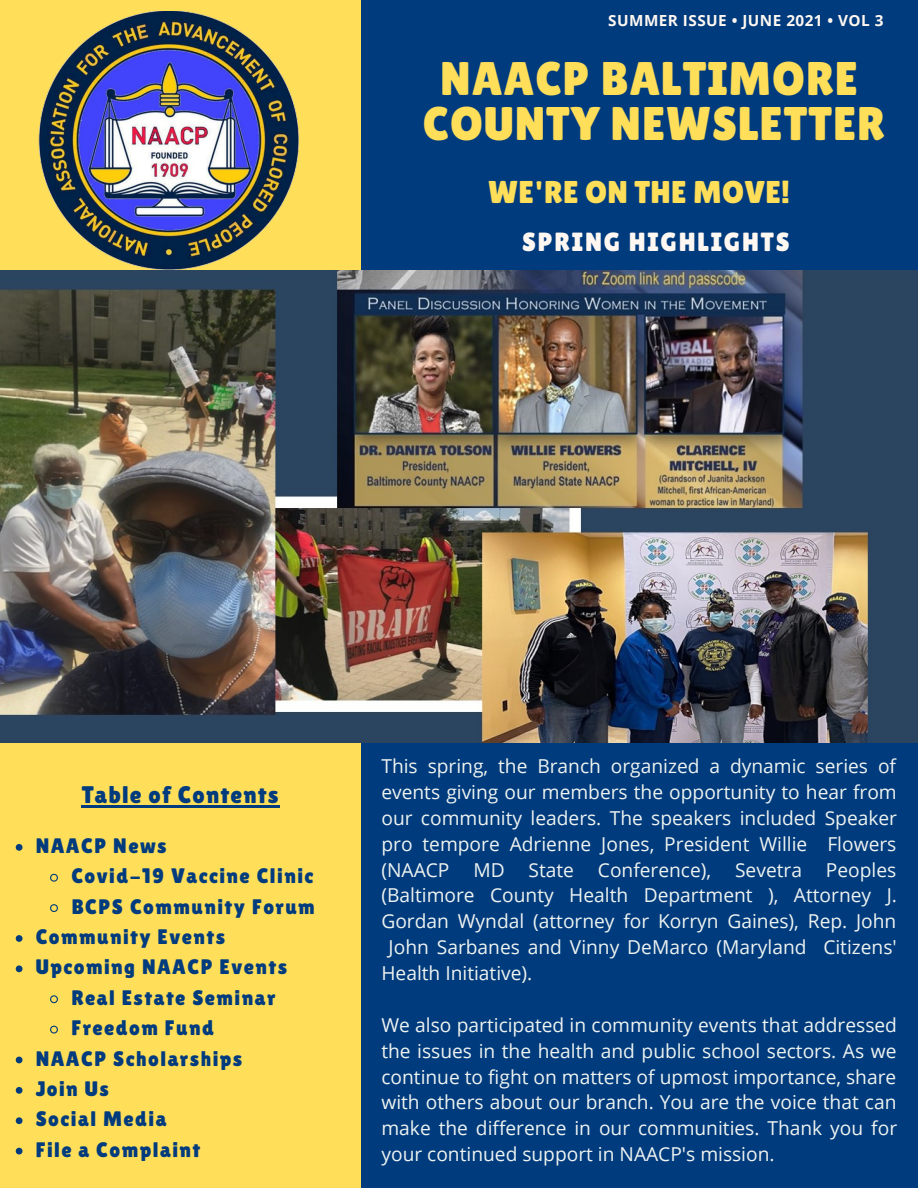
<style>
.page{position:relative;width:918px;height:1188px;background:#003b7d}
.page>*{position:absolute;margin:0;border:0;box-sizing:border-box;transform-origin:0 0}
.t1{font:47.25px "Lilita One";letter-spacing:.02em;color:#ffde59}
.t2{font:31.5px "Lilita One";letter-spacing:.01em;color:#ffde59}
.t3{font:26.25px "Lilita One";letter-spacing:.07em;color:#fff8f2}
.t4{font:24px "Lilita One";letter-spacing:.05em;color:#003b7d}
.t5{font:21px "Lilita One";letter-spacing:.07em;color:#003b7d}
.t6{font:19.2px/25.8px "Open Sans";color:#eef3f1;text-align:justify}
.t7{font:700 15.3px "Open Sans";letter-spacing:.03em;color:#fff8f2}
</style>
<div class="page">
<div style="left:0;top:0;width:360px;height:1188px;background:#ffde59"></div>
<svg style="left:50px;top:11px;width:282px;height:260px"></svg>
<img style="left:38px;top:12px;width:283px;height:258px">
<hr style="left:82px;top:805px;width:198px;height:2px;background:#003b7d">
<svg style="left:16px;top:844px;width:6px;height:7px"></svg>
<svg style="left:50px;top:873px;width:8px;height:9px"></svg>
<svg style="left:50px;top:904px;width:8px;height:8px"></svg>
<svg style="left:16px;top:935px;width:6px;height:7px"></svg>
<svg style="left:16px;top:965px;width:6px;height:7px"></svg>
<svg style="left:50px;top:995px;width:8px;height:9px"></svg>
<svg style="left:50px;top:1025px;width:8px;height:9px"></svg>
<svg style="left:16px;top:1057px;width:6px;height:6px"></svg>
<svg style="left:16px;top:1087px;width:6px;height:7px"></svg>
<svg style="left:16px;top:1117px;width:6px;height:7px"></svg>
<svg style="left:16px;top:1148px;width:6px;height:6px"></svg>
<img style="left:0;top:271px;width:918px;height:471px">
<p class="t7" style="left:608px;top:9px;width:277px">SUMMER ISSUE • JUNE 2021 • VOL 3</p>
<p class="t1" style="left:440px;top:52px;width:419px">NAACP BALTIMORE</p>
<p class="t1" style="left:423px;top:96px;width:464px">COUNTY NEWSLETTER</p>
<p class="t2" style="left:488px;top:174px;width:304px">WE'RE ON THE MOVE!</p>
<p class="t3" style="left:522px;top:227px;width:269px">SPRING HIGHLIGHTS</p>
<p class="t4" style="left:82px;top:781px;width:198px">Table of Contents</p>
<p class="t5" style="left:36px;top:834px;width:133px">NAACP News</p>
<p class="t5" style="left:71px;top:864px;width:244px">Covid-19 Vaccine Clinic</p>
<p class="t5" style="left:71px;top:894px;width:245px">BCPS Community Forum</p>
<p class="t5" style="left:36px;top:925px;width:191px">Community Events</p>
<p class="t5" style="left:36px;top:955px;width:253px">Upcoming NAACP Events</p>
<p class="t5" style="left:71px;top:985px;width:206px">Real Estate Seminar</p>
<p class="t5" style="left:71px;top:1016px;width:144px">Freedom Fund</p>
<p class="t5" style="left:36px;top:1046px;width:208px">NAACP Scholarships</p>
<p class="t5" style="left:36px;top:1077px;width:75px">Join Us</p>
<p class="t5" style="left:36px;top:1107px;width:132px">Social Media</p>
<p class="t5" style="left:36px;top:1137px;width:166px">File a Complaint</p>
<p class="t6" style="left:381px;top:753px;width:516px">This spring, the Branch organized a dynamic series of</p>
<p class="t6" style="left:381px;top:779px;width:517px">events giving our members the opportunity to hear from</p>
<p class="t6" style="left:381px;top:804px;width:517px">our community leaders. The speakers included Speaker</p>
<p class="t6" style="left:381px;top:830px;width:516px">pro tempore Adrienne Jones, President Willie Flowers</p>
<p class="t6" style="left:381px;top:856px;width:516px">(NAACP MD State Conference), Sevetra Peoples</p>
<p class="t6" style="left:381px;top:882px;width:517px">(Baltimore County Health Department ), Attorney J.</p>
<p class="t6" style="left:381px;top:908px;width:516px">Gordan Wyndal (attorney for Korryn Gaines), Rep. John</p>
<p class="t6" style="left:389px;top:934px;width:510px">John Sarbanes and Vinny DeMarco (Maryland Citizens'</p>
<p class="t6" style="left:381px;top:960px;width:152px">Health Initiative).</p>
<p class="t6" style="left:381px;top:1011px;width:517px">We also participated in community events that addressed the issues in the health and public school sectors. As we continue to fight on matters of upmost importance, share with others about our branch. You are the voice that can make the difference in our communities. Thank you for your continued support in NAACP's mission.</p>
</div>
